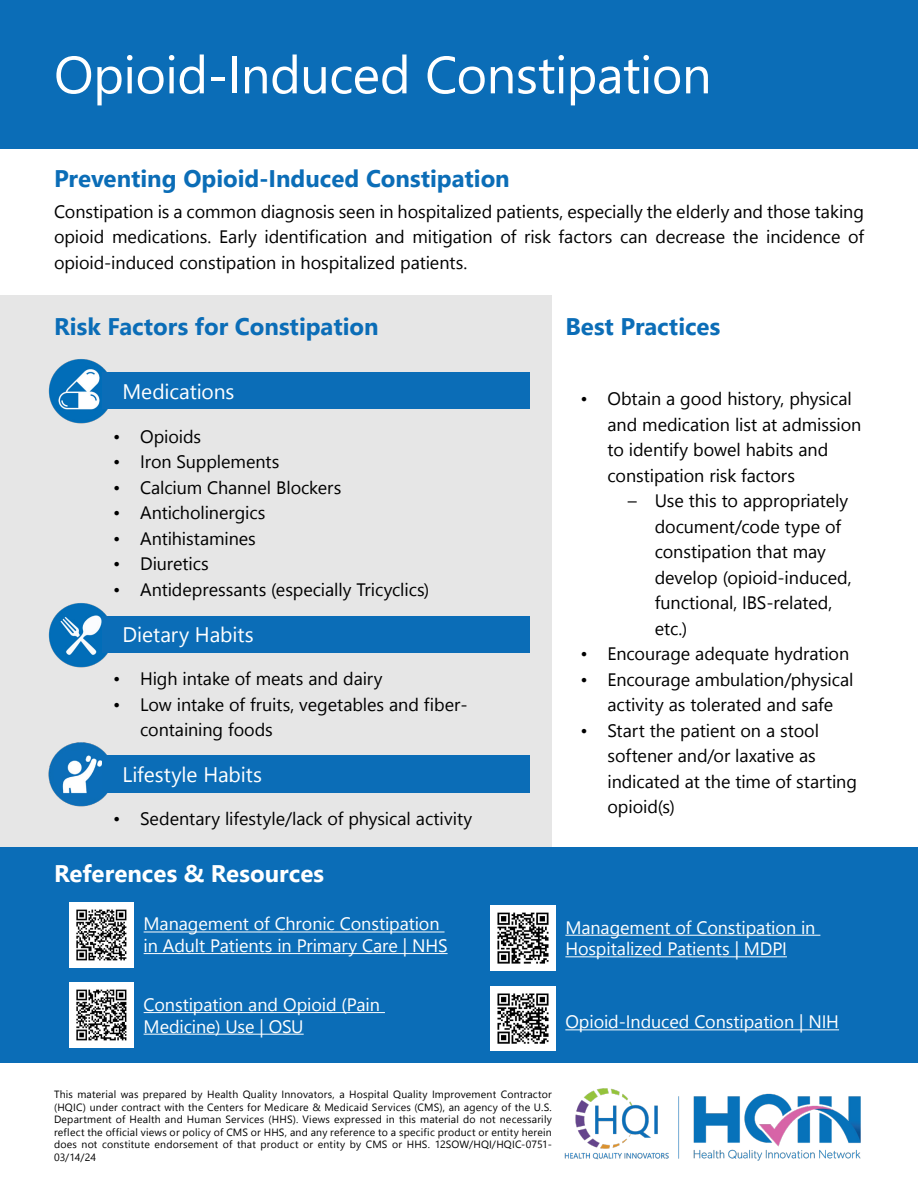
<style>
.page{position:relative;width:918px;height:1188px;background:#fff}
.page>*{position:absolute;margin:0;border:0;box-sizing:border-box;transform-origin:0 0}
.t1{font:52.5px "Nirmala UI";letter-spacing:-.015em;color:#fff}
.t2{font:700 24px "Nirmala UI";color:#0b6db7}
.t3{font:700 24px "Nirmala UI";color:#fff}
.t4{font:21px "Nirmala UI";letter-spacing:-.005em;color:#fff}
.t5{font:18px/25.5px "Nirmala UI";letter-spacing:-.005em;color:#000}
.t6{font:18px/21.6px "Nirmala UI";letter-spacing:-.005em;color:#fff}
.t7{font:10.5px/12.6px "Nirmala UI";letter-spacing:.015em;color:#000;text-align:justify}
</style>
<div class="page">
<div style="left:0;top:847px;width:918px;height:216px;background:#0b6db7"></div>
<div style="left:0;top:295px;width:552px;height:552px;background:#e6e6e6"></div>
<div style="left:0;top:0;width:918px;height:148px;background:#0b6db7"></div>
<img style="left:48px;top:359px;width:65px;height:64px">
<img style="left:48px;top:603px;width:65px;height:64px">
<img style="left:48px;top:742px;width:65px;height:65px">
<div style="left:102px;top:373px;width:428px;height:36px;background:#0b6db7"></div>
<div style="left:102px;top:617px;width:428px;height:36px;background:#0b6db7"></div>
<div style="left:102px;top:756px;width:428px;height:37px;background:#0b6db7"></div>
<hr style="left:144px;top:932px;width:301px;height:1px;background:#fff">
<hr style="left:144px;top:953px;width:304px;height:1px;background:#fff">
<hr style="left:144px;top:1012px;width:241px;height:1px;background:#fff">
<hr style="left:144px;top:1034px;width:160px;height:1px;background:#fff">
<hr style="left:565px;top:935px;width:255px;height:1px;background:#fff">
<hr style="left:565px;top:957px;width:222px;height:1px;background:#fff">
<hr style="left:565px;top:1030px;width:274px;height:1px;background:#fff">
<img style="left:69px;top:902px;width:65px;height:65px">
<img style="left:69px;top:983px;width:65px;height:65px">
<img style="left:491px;top:906px;width:65px;height:64px">
<img style="left:491px;top:986px;width:65px;height:65px">
<img style="left:564px;top:1088px;width:297px;height:73px">
<h1 class="t1" style="left:54px;top:32px;width:659px">Opioid-Induced Constipation</h1>
<h2 class="t2" style="left:54px;top:159px;width:457px">Preventing Opioid-Induced Constipation</h2>
<p class="t5" style="left:54px;top:197px;width:812px;text-align:justify">Constipation is a common diagnosis seen in hospitalized patients, especially the elderly and those taking opioid medications. Early identification and mitigation of risk factors can decrease the incidence of opioid-induced constipation in hospitalized patients.</p>
<h2 class="t2" style="left:54px;top:307px;width:326px">Risk Factors for Constipation</h2>
<h3 class="t4" style="left:123px;top:374px;width:113px">Medications</h3>
<p class="t5" style="left:113px;top:423px;width:90px">• Opioids</p>
<p class="t5" style="left:113px;top:448px;width:168px">• Iron Supplements</p>
<p class="t5" style="left:113px;top:474px;width:230px">• Calcium Channel Blockers</p>
<p class="t5" style="left:113px;top:499px;width:154px">• Anticholinergics</p>
<p class="t5" style="left:113px;top:525px;width:144px">• Antihistamines</p>
<p class="t5" style="left:113px;top:550px;width:97px">• Diuretics</p>
<p class="t5" style="left:113px;top:576px;width:318px">• Antidepressants (especially Tricyclics)</p>
<h3 class="t4" style="left:123px;top:618px;width:133px">Dietary Habits</h3>
<p class="t5" style="left:113px;top:665px;width:271px">• High intake of meats and dairy</p>
<p class="t5" style="left:140px;top:691px;width:329px;text-indent:-27px">• Low intake of fruits, vegetables and fiber&shy;containing foods</p>
<h3 class="t4" style="left:123px;top:758px;width:141px">Lifestyle Habits</h3>
<p class="t5" style="left:113px;top:804px;width:361px">• Sedentary lifestyle/lack of physical activity</p>
<h2 class="t3" style="left:54px;top:853px;width:272px">References &amp; Resources</h2>
<p class="t6" style="left:144px;top:912px;width:305px">Management of Chronic Constipation in Adult Patients in Primary Care | NHS</p>
<p class="t6" style="left:144px;top:993px;width:238px">Constipation and Opioid (Pain<br>Medicine) Use | OSU</p>
<h2 class="t2" style="left:565px;top:307px;width:157px">Best Practices</h2>
<p class="t5" style="left:608px;top:385px;width:255px;text-indent:-27px">• Obtain a good history, physical and medication list at admission to identify bowel habits and constipation risk factors</p>
<p class="t5" style="left:655px;top:487px;width:198px;text-indent:-27px">– Use this to appropriately document/code type of constipation that may develop (opioid-induced, functional, IBS-related, etc.)</p>
<p class="t5" style="left:580px;top:640px;width:270px">• Encourage adequate hydration</p>
<p class="t5" style="left:580px;top:665px;width:274px;text-align:center">• Encourage ambulation/physical activity as tolerated and safe</p>
<p class="t5" style="left:608px;top:716px;width:251px;text-indent:-27px">• Start the patient on a stool softener and/or laxative as indicated at the time of starting opioid(s)</p>
<p class="t6" style="left:565px;top:915px;width:252px">Management of Constipation in<br>Hospitalized Patients | MDPI</p>
<p class="t6" style="left:565px;top:1010px;width:275px">Opioid-Induced Constipation | NIH</p>
<p class="t7" style="left:54px;top:1087px;width:499px">This material was prepared by Health Quality Innovators, a Hospital Quality Improvement Contractor (HQIC) under contract with the Centers for Medicare &amp; Medicaid Services (CMS), an agency of the U.S.<br>Department of Health and Human Services (HHS). Views expressed in this material do not necessarily reflect the official views or policy of CMS or HHS, and any reference to a specific product or entity herein does not constitute endorsement of that product or entity by CMS or HHS. 12SOW/HQI/HQIC-0751- 03/14/24</p>
</div>
